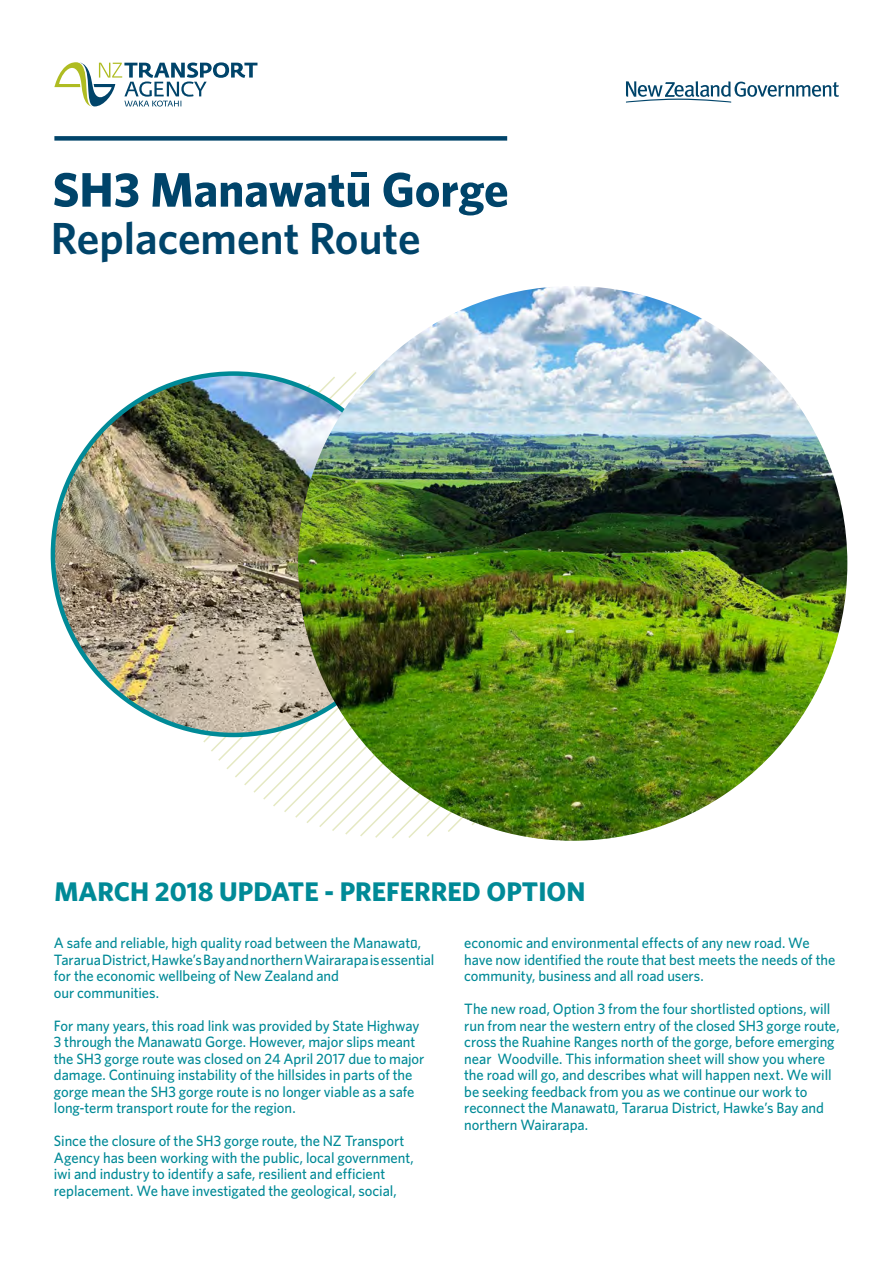
<style>
.page{position:relative;width:893px;height:1263px;background:#fff}
.page>*{position:absolute;margin:0;border:0;box-sizing:border-box;transform-origin:0 0}
.t1{font:600 45px "Whitney HTF";color:#00446a}
.t2{font:700 27px "Whitney HTF";color:#008a97}
.t3{font:500 15px/16.5px "Whitney HTF";letter-spacing:-.005em;color:#008a97}
</style>
<div class="page">
<svg style="left:159px;top:371px;width:139px;height:19px"></svg>
<img style="left:53px;top:374px;width:361px;height:361px;border-radius:181px">
<img style="left:298px;top:286px;width:549px;height:555px">
<svg style="left:54px;top:172px;width:453px;height:43px"></svg>
<div style="left:351px;top:172px;width:16px;height:5px;background:#00446a"></div>
<svg style="left:54px;top:62px;width:203px;height:45px"></svg>
<svg style="left:626px;top:81px;width:213px;height:22px"></svg>
<div style="left:54px;top:136px;width:453px;height:5px;background:#00446a"></div>
<h1 class="t1" style="left:51px;top:211px;width:371px">Replacement Route</h1>
<h2 class="t2" style="left:54px;top:875px;width:533px">MARCH 2018 UPDATE - PREFERRED OPTION</h2>
<p class="t3" style="left:54px;top:934px;width:382px">A safe and reliable, high quality road between the Manawatu, Tararua District, Hawke’s Bay and northern Wairarapa is essential for the economic wellbeing of New Zealand and<br>our communities.</p>
<p class="t3" style="left:54px;top:1017px;width:372px">For many years, this road link was provided by State Highway 3 through the Manawatu Gorge. However, major slips meant the SH3 gorge route was closed on 24 April 2017 due to major damage. Continuing instability of the hillsides in parts of the gorge mean the SH3 gorge route is no longer viable as a safe long-term transport route for the region.</p>
<p class="t3" style="left:54px;top:1132px;width:361px">Since the closure of the SH3 gorge route, the NZ Transport Agency has been working with the public, local government, iwi and industry to identify a safe, resilient and efficient replacement. We have investigated the geological, social,</p>
<p class="t3" style="left:464px;top:934px;width:372px">economic and environmental effects of any new road. We have now identified the route that best meets the needs of the community, business and all road users.</p>
<p class="t3" style="left:464px;top:1000px;width:377px">The new road, Option 3 from the four shortlisted options, will run from near the western entry of the closed SH3 gorge route, cross the Ruahine Ranges north of the gorge, before emerging near Woodville. This information sheet will show you where the road will go, and describes what will happen next. We will be seeking feedback from you as we continue our work to reconnect the Manawatu, Tararua District, Hawke’s Bay and northern Wairarapa.</p>
</div>
